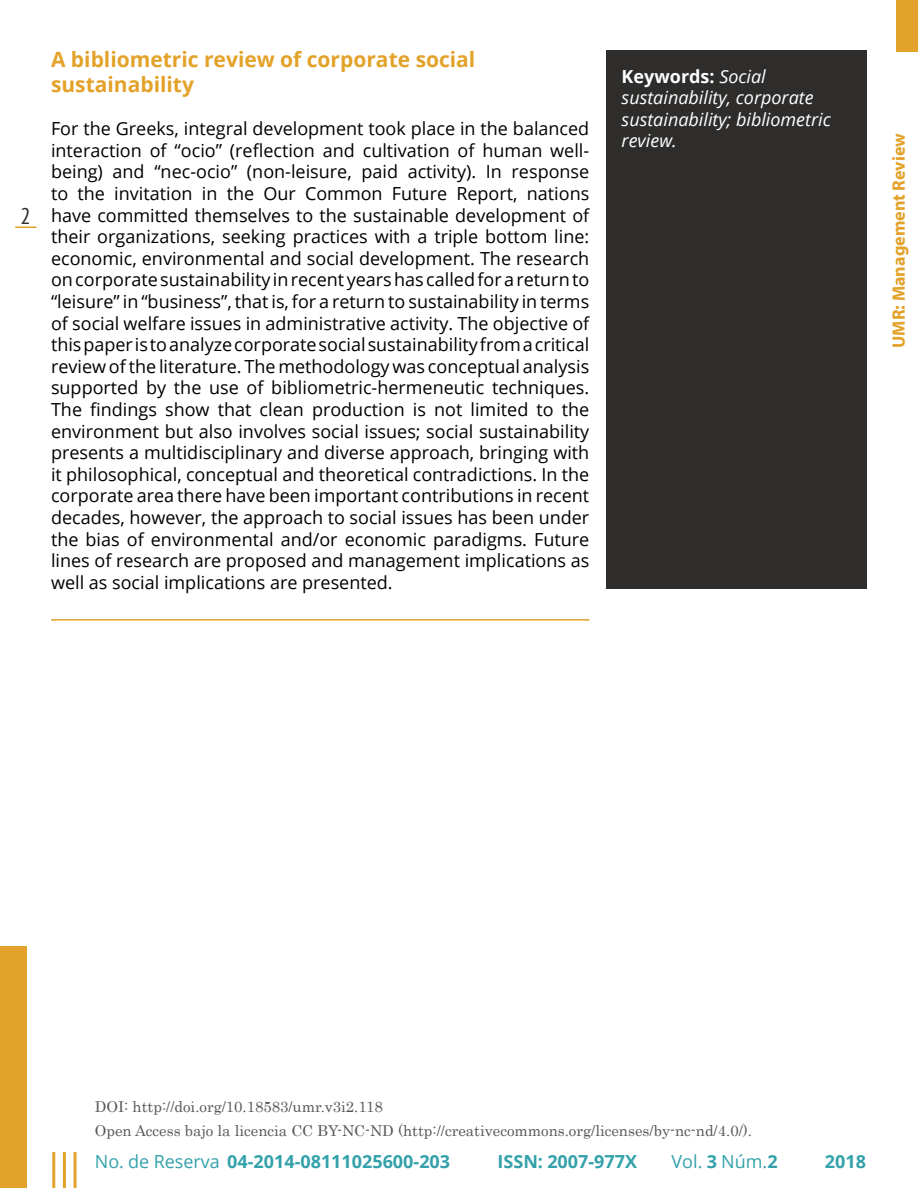
<style>
.page{position:relative;width:918px;height:1188px;background:#fff}
.page>*{position:absolute;margin:0;border:0;box-sizing:border-box;transform-origin:0 0}
.t1{font:condensed 22.5px "PT Sans";color:#2e2d2c}
.t2{font:700 21px/25.2px "Open Sans";color:#e3a229}
.t3{font:18px/21.6px "Open Sans";color:#000;text-align:justify}
.t4{font:italic 18px/21.6px "Open Sans";color:#fff}
.t5{font:700 18px "Open Sans";color:#33a1aa}
.t6{font:700 18px "Myriad Pro";color:#e3a229}
.t7{font:18px "Open Sans";color:#33a1aa}
.t8{font:15px/23.9px "Century";color:#575756}
.s1{font-weight:700;font-style:normal}
.s2{font-weight:400}
.s3{font-weight:700}
</style>
<div class="page">
<svg style="left:15px;top:227px;width:21px;height:1px"></svg>
<hr style="left:52px;top:1152px;width:3px;height:36px;background:#e3a229">
<hr style="left:63px;top:1152px;width:3px;height:36px;background:#e3a229">
<hr style="left:74px;top:1152px;width:3px;height:36px;background:#e3a229">
<div style="left:896px;top:0;width:22px;height:52px;background:#e3a229"></div>
<div style="left:0;top:946px;width:27px;height:242px;background:#e3a229"></div>
<div style="left:606px;top:51px;width:261px;height:538px;background:#2e2d2c"></div>
<hr style="left:51px;top:619px;width:538px;height:2px;background:#e3a229">
<p class="t1" style="left:20px;top:201px;width:12px">2</p>
<p class="t2" style="left:51px;top:46px;width:426px">A bibliometric review of corporate social sustainability</p>
<p class="t3" style="left:51px;top:117px;width:540px">For the Greeks, integral development took place in the balanced interaction of “ocio” (reflection and cultivation of human well&shy;being) and “nec-ocio” (non-leisure, paid activity). In response to the invitation in the Our Common Future Report, nations have committed themselves to the sustainable development of their organizations, seeking practices with a triple bottom line: economic, environmental and social development. The research on corporate sustainability in recent years has called for a return to “leisure” in “business”, that is, for a return to sustainability in terms of social welfare issues in administrative activity. The objective of this paper is to analyze corporate social sustainability from a critical review of the literature. The methodology was conceptual analysis supported by the use of bibliometric-hermeneutic techniques.<br>The findings show that clean production is not limited to the environment but also involves social issues; social sustainability presents a multidisciplinary and diverse approach, bringing with it philosophical, conceptual and theoretical contradictions. In the corporate area there have been important contributions in recent decades, however, the approach to social issues has been under the bias of environmental and/or economic paradigms. Future lines of research are proposed and management implications as well as social implications are presented.</p>
<p class="t4" style="left:622px;top:65px;width:211px"><span class="s1">Keywords:</span> Social sustainability, corporate sustainability; bibliometric review.</p>
<p class="t6" style="left:887px;top:348px;width:216px;rotate:-90deg">UMR: Management Review</p>
<p class="t8" style="left:95px;top:1094px;width:659px">DOI: http://doi.org/10.18583/umr.v3i2.118<br>Open Access bajo la licencia CC BY-NC-ND (http://creativecommons.org/licenses/by-nc-nd/4.0/).</p>
<p class="t5" style="left:95px;top:1148px;width:357px"><span class="s2">No. de Reserva</span> 04-2014-08111025600-203</p>
<p class="t5" style="left:498px;top:1148px;width:141px">ISSN: 2007-977X</p>
<p class="t7" style="left:672px;top:1149px;width:108px">Vol. <span class="s3">3</span> Núm.<span class="s3">2</span></p>
<p class="t5" style="left:825px;top:1148px;width:43px">2018</p>
</div>
